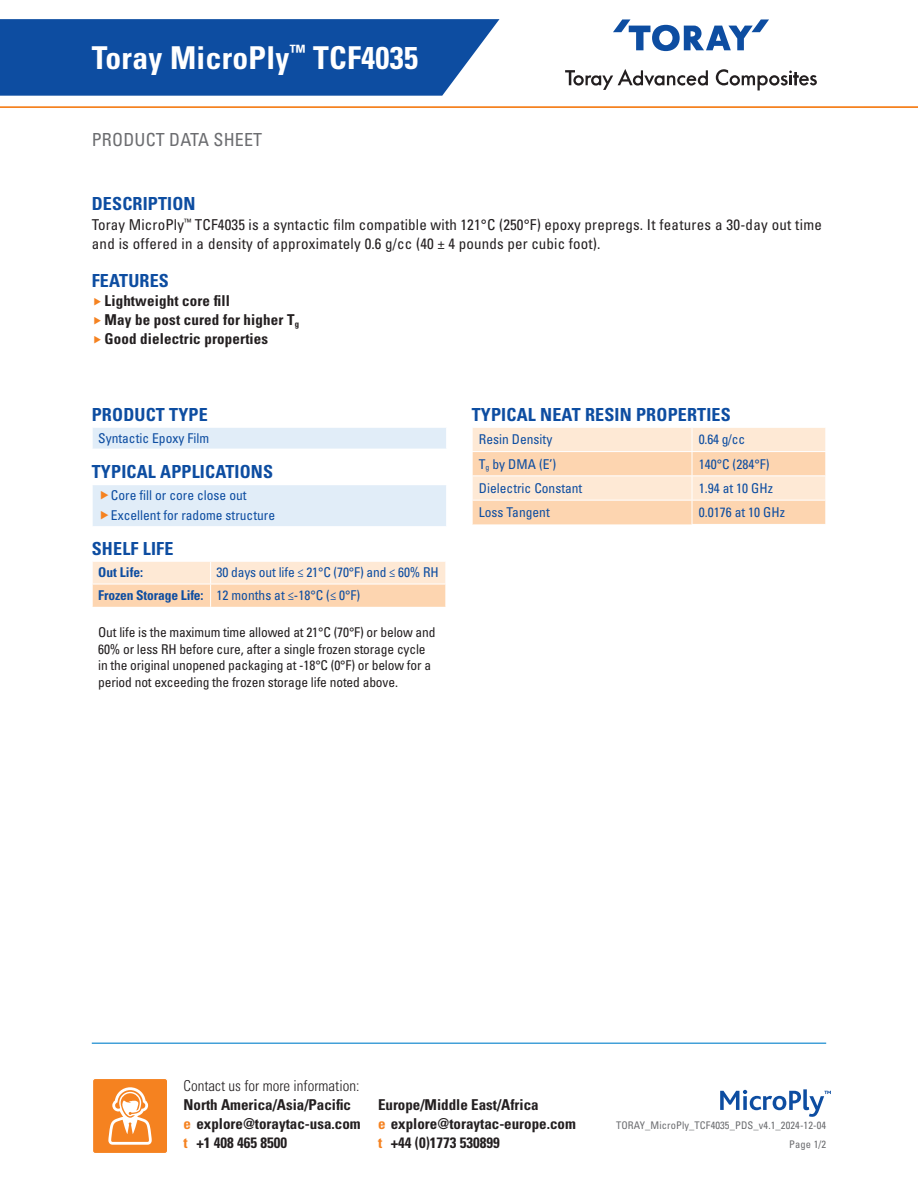
<style>
.page{position:relative;width:918px;height:1188px;background:#fff}
.page>*{position:absolute;margin:0;border:0;box-sizing:border-box;transform-origin:0 0}
.t1{font:700 condensed 31.5px "Univers LT Std";letter-spacing:.01em;color:#fff}
.t2{font:700 condensed 18px "Univers LT Std";letter-spacing:.01em;color:#0d4da1}
.t3{font:condensed 18px "Univers LT Std";letter-spacing:.01em;color:#6c6d70}
.t4{font:700 condensed 15px/19.2px "Univers LT Std";color:#231f20}
.Body_text{font:condensed 15px/19.2px "Univers LT Std";letter-spacing:.01em;color:#231f20}
.t5{font:300 condensed 15px "Univers LT Std";color:#231f20}
.Cell_row{font:condensed 13.5px "Univers LT Std";color:#0d4da1}
.Cell_row-2{font:condensed 13.5px/16.5px "Univers LT Std";letter-spacing:-.01em;color:#231f20}
.Cell_row-3{font:700 condensed 13.5px "Univers LT Std";letter-spacing:-.01em;color:#0d4da1}
.t6{font:condensed 10.5px "Univers LT Std";letter-spacing:.01em;color:#6c6d70}
.s1{color:#f58220}
</style>
<div class="page">
<div style="left:92px;top:427px;width:355px;height:22px;background:#e1edf8"></div>
<hr style="left:92px;top:427px;width:355px;height:1px;background:#fff">
<svg style="left:92px;top:428px;width:1px;height:21px"></svg>
<svg style="left:446px;top:428px;width:1px;height:21px"></svg>
<div style="left:92px;top:485px;width:355px;height:42px;background:#e1edf8"></div>
<hr style="left:92px;top:485px;width:1px;height:41px;background:#fff">
<hr style="left:446px;top:485px;width:1px;height:41px;background:#fff">
<hr style="left:92px;top:526px;width:355px;height:1px;background:#fff">
<svg style="left:92px;top:562px;width:354px;height:45px;background:#fddfc4"></svg>
<svg style="left:472px;top:428px;width:354px;height:96px;background:#fde0c4"></svg>
<hr style="left:92px;top:1042px;width:734px;height:2px;background:#42a0d8">
<svg style="left:0;top:19px;width:500px;height:77px;background:#1c58a7"></svg>
<hr style="left:0;top:106px;width:918px;height:2px;background:#f58220">
<svg style="left:93px;top:1079px;width:74px;height:74px;background:#f69746"></svg>
<svg style="left:613px;top:19px;width:156px;height:32px"></svg>
<svg style="left:565px;top:69px;width:143px;height:21px"></svg>
<svg style="left:716px;top:69px;width:101px;height:21px"></svg>
<svg style="left:720px;top:1089px;width:111px;height:28px"></svg>
<h1 class="t1" style="left:92px;top:38px;width:328px">Toray MicroPly<sup>™</sup> TCF4035</h1>
<h2 class="t3" style="left:92px;top:128px;width:172px">PRODUCT DATA SHEET</h2>
<h1 class="t2" style="left:92px;top:193px;width:105px">DESCRIPTION</h1>
<p class="Body_text" style="left:92px;top:214px;width:732px">Toray MicroPly<sup>™</sup> TCF4035 is a syntactic film compatible with 121°C (250°F) epoxy prepregs. It features a 30-day out time and is offered in a density of approximately 0.6 g/cc (40 ± 4 pounds per cubic foot).</p>
<h1 class="t2" style="left:92px;top:270px;width:79px">FEATURES</h1>
<p class="t4" style="left:105px;top:291px;width:127px">Lightweight core fill</p>
<p class="t4" style="left:105px;top:310px;width:196px">May be post cured for higher T<sub>g</sub></p>
<p class="t4" style="left:105px;top:329px;width:165px">Good dielectric properties</p>
<h1 class="t2" style="left:92px;top:404px;width:118px">PRODUCT TYPE</h1>
<p class="Cell_row" style="left:98px;top:430px;width:112px">Syntactic Epoxy Film</p>
<h1 class="t2" style="left:92px;top:461px;width:183px">TYPICAL APPLICATIONS</h1>
<p class="Cell_row" style="left:111px;top:487px;width:137px">Core fill or core close out</p>
<p class="Cell_row" style="left:111px;top:506px;width:166px">Excellent for radome structure</p>
<h1 class="t2" style="left:92px;top:537px;width:83px">SHELF LIFE</h1>
<p class="Cell_row-3" style="left:98px;top:564px;width:46px">Out Life:</p>
<p class="Cell_row" style="left:217px;top:564px;width:224px">30 days out life ≤ 21°C (70°F) and ≤ 60% RH</p>
<p class="Cell_row-3" style="left:98px;top:587px;width:107px">Frozen Storage Life:</p>
<p class="Cell_row" style="left:217px;top:586px;width:145px">12 months at ≤-18°C (≤ 0°F)</p>
<p class="Cell_row-2" style="left:98px;top:624px;width:339px">Out life is the maximum time allowed at 21°C (70°F) or below and 60% or less RH before cure, after a single frozen storage cycle in the original unopened packaging at -18°C (0°F) or below for a period not exceeding the frozen storage life noted above.</p>
<h1 class="t2" style="left:472px;top:404px;width:261px">TYPICAL NEAT RESIN PROPERTIES</h1>
<p class="Cell_row" style="left:479px;top:431px;width:75px">Resin Density</p>
<p class="Cell_row" style="left:699px;top:431px;width:48px">0.64 g/cc</p>
<p class="Cell_row" style="left:479px;top:455px;width:79px">T<sub>g</sub> by DMA (E’)</p>
<p class="Cell_row" style="left:699px;top:455px;width:72px">140°C (284°F)</p>
<p class="Cell_row" style="left:479px;top:480px;width:105px">Dielectric Constant</p>
<p class="Cell_row" style="left:699px;top:480px;width:76px">1.94 at 10 GHz</p>
<p class="Cell_row" style="left:479px;top:504px;width:72px">Loss Tangent</p>
<p class="Cell_row" style="left:699px;top:504px;width:88px">0.0176 at 10 GHz</p>
<p class="t5" style="left:184px;top:1076px;width:177px">Contact us for more information:</p>
<p class="t4" style="left:184px;top:1095px;width:179px">North America/Asia/Pacific <span class="s1">e</span> explore@toraytac-usa.com <span class="s1">t</span> +1 408 465 8500</p>
<p class="t4" style="left:378px;top:1095px;width:199px">Europe/Middle East/Africa<br><span class="s1">e</span> explore@toraytac-europe.com <span class="s1">t</span> +44 (0)1773 530899</p>
<p class="t6" style="left:616px;top:1119px;width:212px">TORAY_MicroPly_TCF4035_PDS_v4.1_2024-12-04</p>
<p class="t6" style="left:789px;top:1138px;width:38px">Page 1/2</p>
</div>
